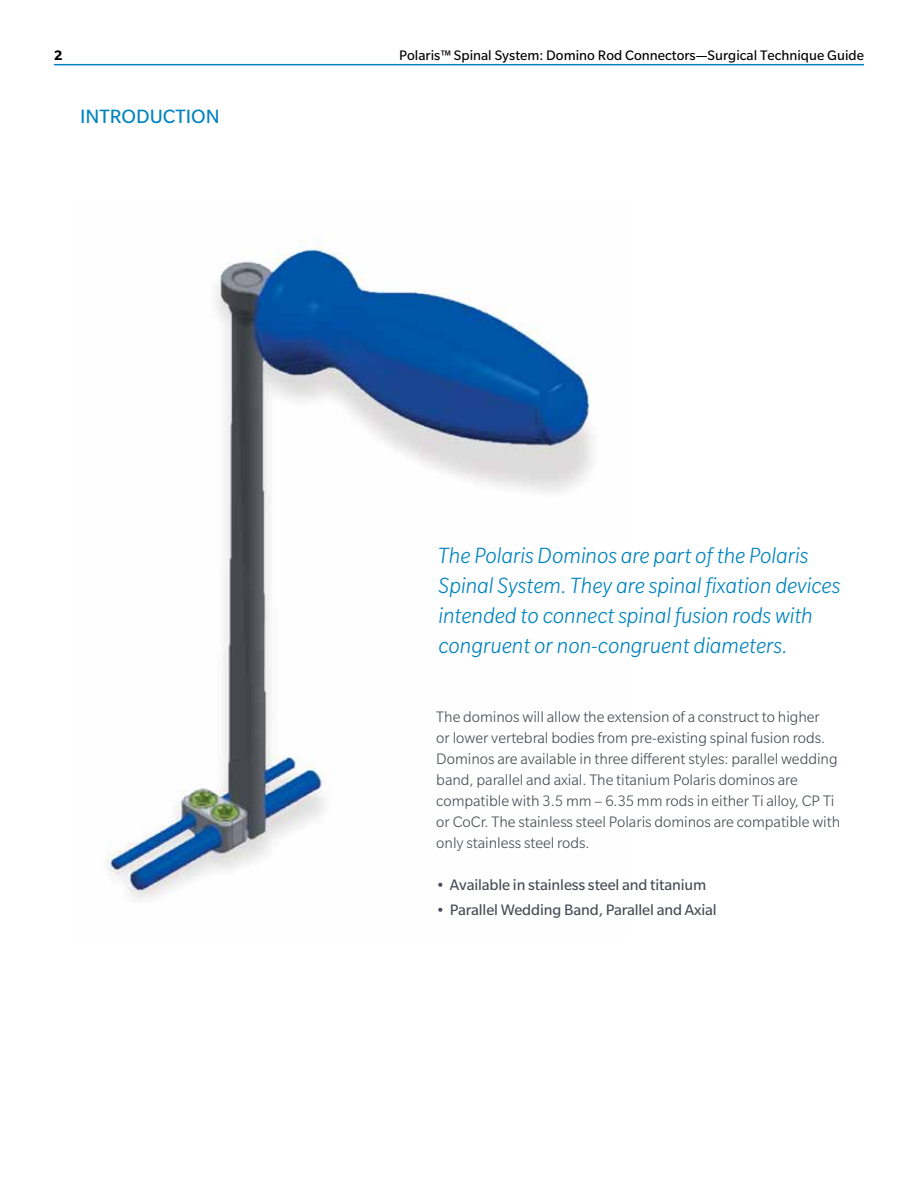
<style>
.page{position:relative;width:918px;height:1188px;background:#fff}
.page>*{position:absolute;margin:0;border:0;box-sizing:border-box;transform-origin:0 0}
.t1{font:italic 300 24px/30px "Slate Pro";color:#0083bf}
.t2{font:21px "Slate Pro";color:#0083bf}
.t3{font:300 16.5px/21px "Slate Pro";color:#474c55}
.t4{font:16.5px "Slate Pro";letter-spacing:-.005em;color:#474c55}
.t5{font:15px "Slate Pro";color:#000}
.t6{font:700 15px "Slate Pro";color:#000}
</style>
<div class="page">
<hr style="left:54px;top:64px;width:810px;height:1px;background:#0083bf">
<img style="left:107px;top:236px;width:486px;height:666px">
<p class="t6" style="left:54px;top:47px;width:10px">2</p>
<p class="t5" style="left:399px;top:47px;width:466px">Polaris™ Spinal System: Domino Rod Connectors—Surgical Technique Guide</p>
<p class="t2" style="left:80px;top:105px;width:141px">INTRODUCTION</p>
<h1 class="t1" style="left:438px;top:541px;width:403px">The Polaris Dominos are part of the Polaris Spinal System. They are spinal fixation devices intended to connect spinal fusion rods with congruent or non-congruent diameters.</h1>
<p class="t3" style="left:436px;top:706px;width:405px">The dominos will allow the extension of a construct to higher<br>or lower vertebral bodies from pre-existing spinal fusion rods.<br>Dominos are available in three different styles: parallel wedding band, parallel and axial. The titanium Polaris dominos are compatible with 3.5 mm – 6.35 mm rods in either Ti alloy, CP Ti or CoCr. The stainless steel Polaris dominos are compatible with only stainless steel rods.</p>
<p class="t4" style="left:436px;top:876px;width:272px">• Available in stainless steel and titanium</p>
<p class="t4" style="left:436px;top:902px;width:282px">• Parallel Wedding Band, Parallel and Axial</p>
</div>
